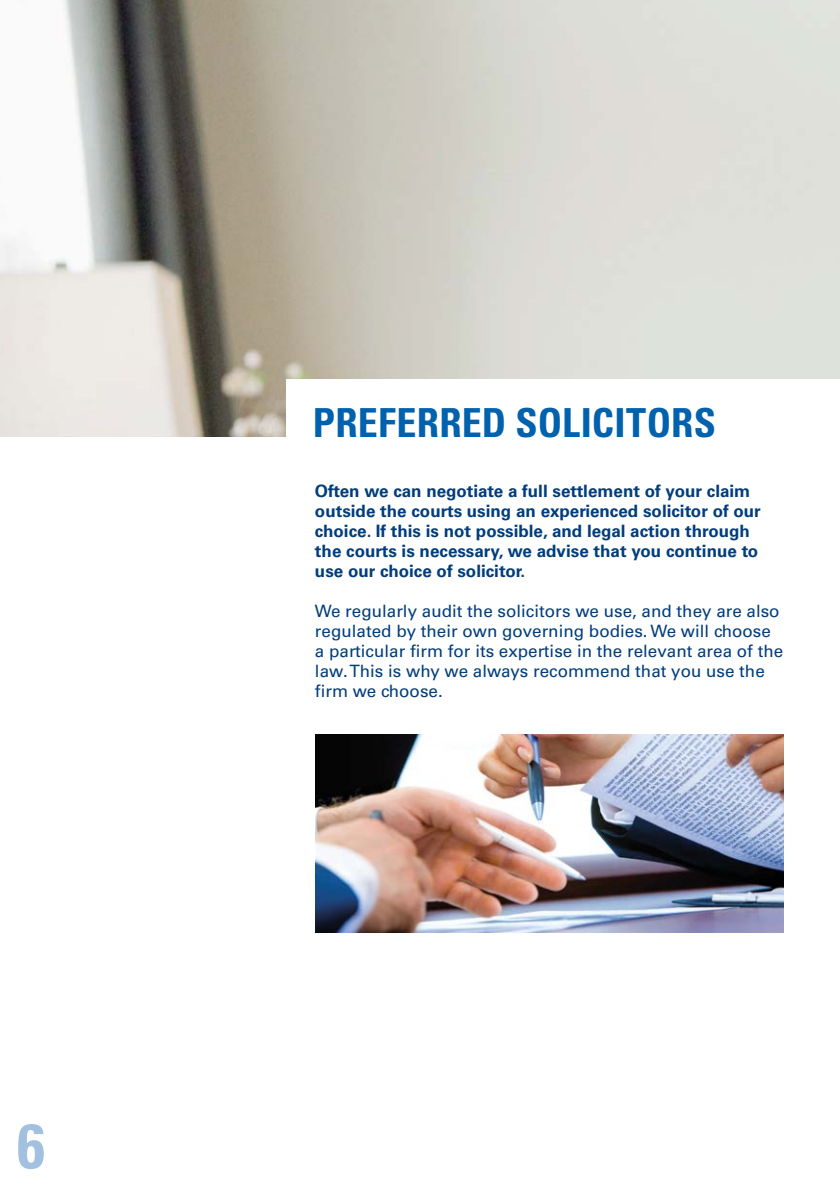
<style>
.page{position:relative;width:840px;height:1191px;background:#fff}
.page>*{position:absolute;margin:0;border:0;box-sizing:border-box;transform-origin:0 0}
.t1{font:700 condensed 63px "Univers LT Std";color:#a2c0df}
.t2{font:700 condensed 40px "Univers LT Std";color:#0061ad}
.t3{font:700 17px/20px "Univers LT Std";color:#003d7c}
.t4{font:17px/20px "Univers LT Std";color:#003d7c}
</style>
<div class="page">
<img style="left:0;top:0;width:839px;height:437px">
<div style="left:286px;top:379px;width:553px;height:77px;background:#fff"></div>
<img style="left:315px;top:734px;width:467px;height:199px">
<h1 class="t1" style="left:17px;top:1107px;width:29px">6</h1>
<h2 class="t2" style="left:312px;top:398px;width:23px">PREFERRED</h2>
<h2 class="t2" style="left:515px;top:398px;width:21px">SOLICITORS</h2>
<p class="t3" style="left:315px;top:481px;width:447px">Often we can negotiate a full settlement of your claim outside the courts using an experienced solicitor of our choice. If this is not possible, and legal action through the courts is necessary, we advise that you continue to use our choice of solicitor.</p>
<p class="t4" style="left:315px;top:601px;width:469px">We regularly audit the solicitors we use, and they are also regulated by their own governing bodies. We will choose a particular firm for its expertise in the relevant area of the law. This is why we always recommend that you use the firm we choose.</p>
</div>
